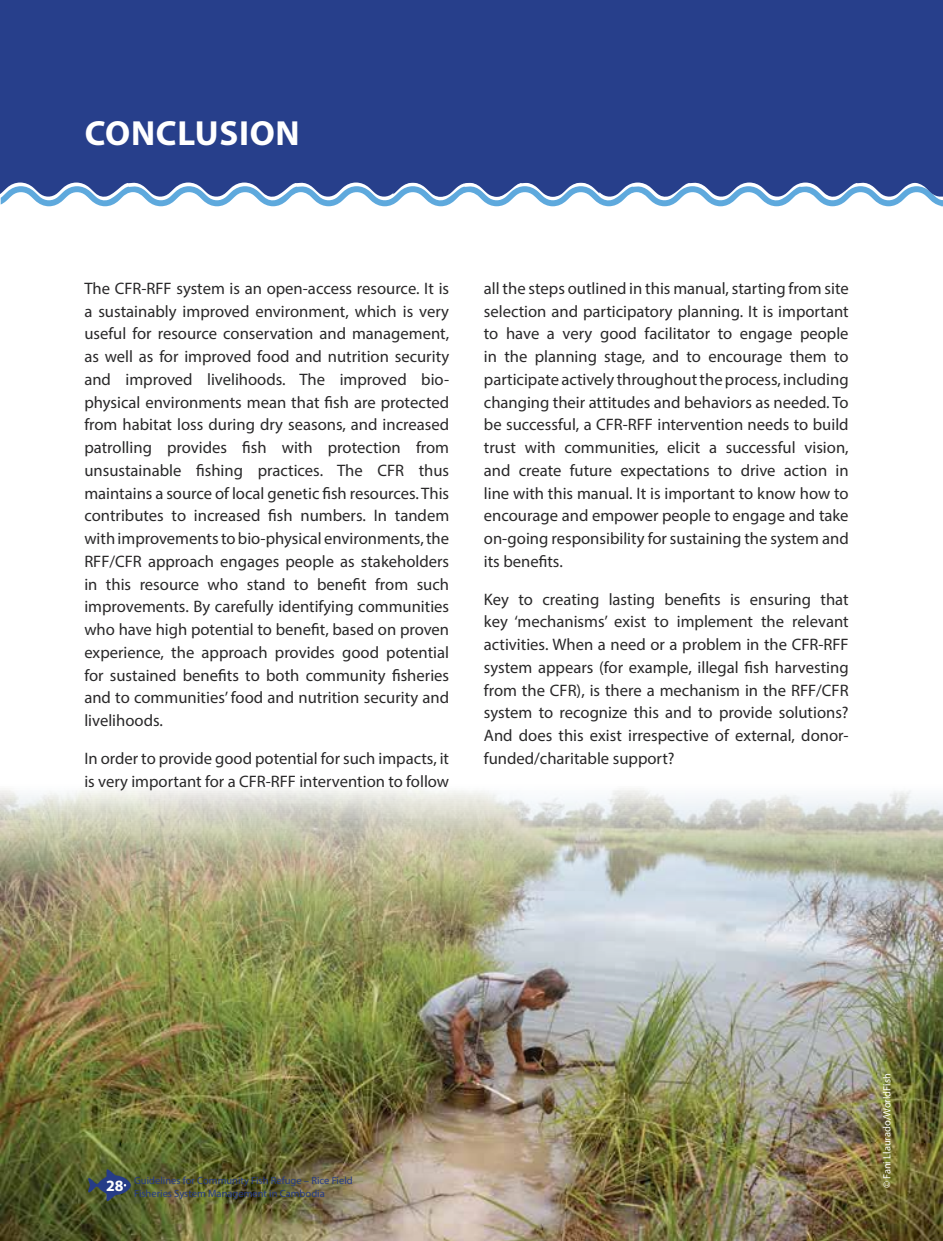
<style>
.page{position:relative;width:943px;height:1241px;background:#fff}
.page>*{position:absolute;margin:0;border:0;box-sizing:border-box;transform-origin:0 0}
.t1{font:700 35px "Myriad Pro";letter-spacing:.02em;color:#fff}
.t2{font:16.62px/22.8px "Myriad Pro";color:#292829;text-align:justify}
.t3{font:700 15.75px "Myriad Pro";color:#fff}
.t4{font:10.5px/12.6px "Myriad Pro";color:#263c87}
.t5{font:10.5px "Myriad Pro";color:#fff}
</style>
<div class="page">
<img style="left:0;top:788px;width:943px;height:452px">
<svg style="left:1px;top:0;width:942px;height:206px"></svg>
<svg style="left:88px;top:1168px;width:43px;height:33px"></svg>
<h1 class="t1" style="left:85px;top:111px;width:216px">CONCLUSION</h1>
<p class="t2" style="left:84px;top:276px;width:366px">The CFR-RFF system is an open-access resource. It is a sustainably improved environment, which is very useful for resource conservation and management, as well as for improved food and nutrition security and improved livelihoods. The improved bio&shy;physical environments mean that fish are protected from habitat loss during dry seasons, and increased patrolling provides fish with protection from unsustainable fishing practices. The CFR thus maintains a source of local genetic fish resources. This contributes to increased fish numbers. In tandem with improvements to bio-physical environments, the RFF/CFR approach engages people as stakeholders in this resource who stand to benefit from such improvements. By carefully identifying communities who have high potential to benefit, based on proven experience, the approach provides good potential for sustained benefits to both community fisheries and to communities’ food and nutrition security and livelihoods.</p>
<p class="t2" style="left:84px;top:746px;width:366px">In order to provide good potential for such impacts, it is very important for a CFR-RFF intervention to follow</p>
<p class="t2" style="left:484px;top:276px;width:366px">all the steps outlined in this manual, starting from site selection and participatory planning. It is important to have a very good facilitator to engage people in the planning stage, and to encourage them to participate actively throughout the process, including changing their attitudes and behaviors as needed. To be successful, a CFR-RFF intervention needs to build trust with communities, elicit a successful vision, and create future expectations to drive action in line with this manual. It is important to know how to encourage and empower people to engage and take on-going responsibility for sustaining the system and its benefits.</p>
<p class="t2" style="left:484px;top:587px;width:366px">Key to creating lasting benefits is ensuring that key ‘mechanisms’ exist to implement the relevant activities. When a need or a problem in the CFR-RFF system appears (for example, illegal fish harvesting from the CFR), is there a mechanism in the RFF/CFR system to recognize this and to provide solutions?<br>And does this exist irrespective of external, donor&shy;funded/charitable support?</p>
<p class="t3" style="left:106px;top:1174px;width:19px">28</p>
<p class="t4" style="left:134px;top:1174px;width:220px">Guidelines for Community Fish Refuge – Rice Field<br>Fisheries System Management in Cambodia</p>
<p class="t5" style="left:880px;top:1188px;width:117px;rotate:-90deg">© Fani Llaurado/WorldFish</p>
</div>
